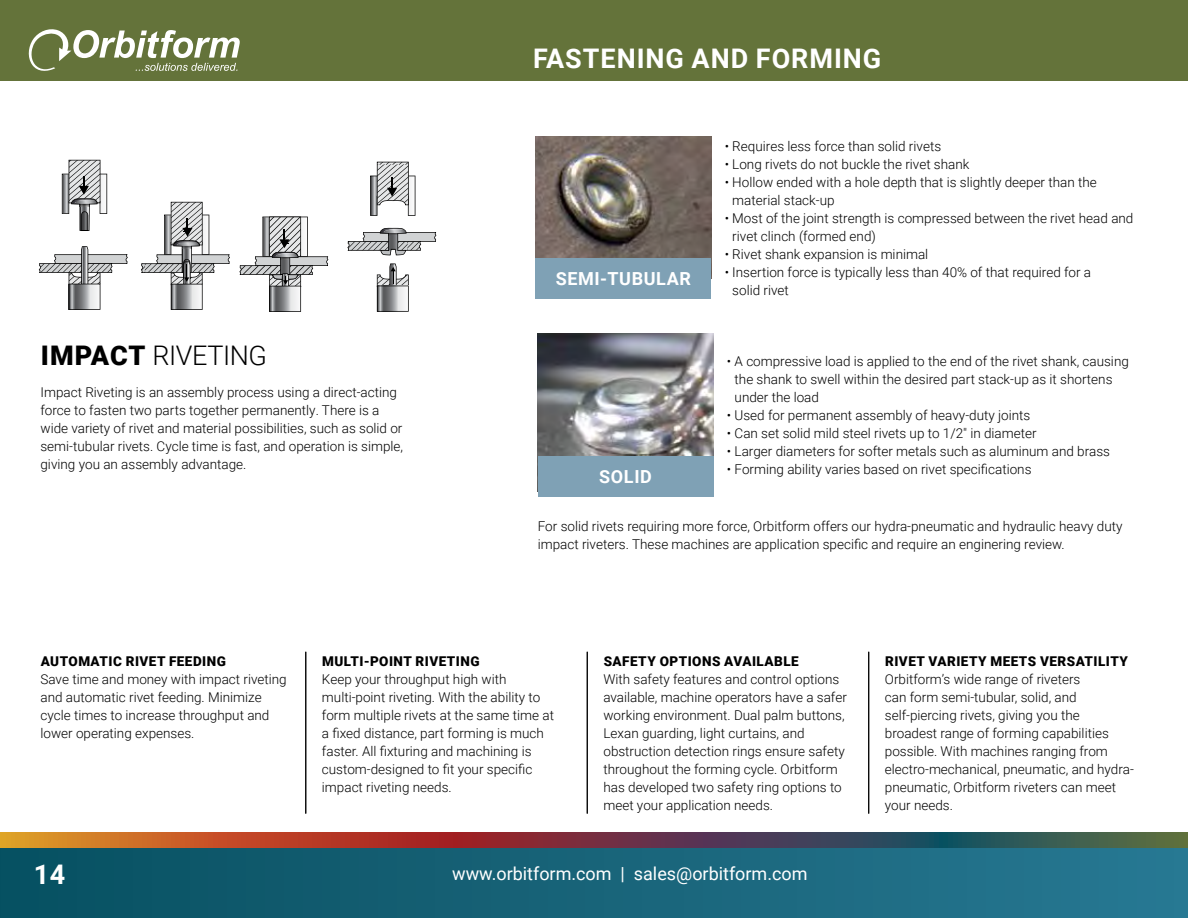
<style>
.page{position:relative;width:1188px;height:918px;background:#fff}
.page>*{position:absolute;margin:0;border:0;box-sizing:border-box;transform-origin:0 0}
.t1{font:700 27px "Roboto";color:#fff}
.t2{font:300 27px "Roboto";letter-spacing:-.015em;color:#000}
.t3{font:18px "Roboto";color:#fff}
.t4{font:700 18px "Roboto";letter-spacing:.035em;color:#fff}
.t5{font:300 13.5px/18px "Roboto";color:#000}
.t6{font:900 13.5px "Roboto";letter-spacing:.035em;color:#000}
.s1{font-weight:900}
</style>
<div class="page">
<div style="left:0;top:846px;width:1188px;height:72px;background:linear-gradient(to right,#085061,#287892)"></div>
<div style="left:0;top:0;width:1188px;height:81px;background:#64733a"></div>
<svg style="left:0;top:832px;width:1188px;height:16px;background:#7c4b3e"></svg>
<hr style="left:305px;top:652px;width:1px;height:162px;background:#000">
<hr style="left:587px;top:652px;width:1px;height:162px;background:#000">
<hr style="left:868px;top:652px;width:1px;height:162px;background:#000">
<svg style="left:39px;top:246px;width:89px;height:64px"></svg>
<svg style="left:62px;top:160px;width:45px;height:71px"></svg>
<svg style="left:141px;top:202px;width:89px;height:108px"></svg>
<svg style="left:239px;top:217px;width:89px;height:95px"></svg>
<svg style="left:370px;top:162px;width:45px;height:54px"></svg>
<svg style="left:348px;top:228px;width:88px;height:27px"></svg>
<svg style="left:377px;top:264px;width:32px;height:48px"></svg>
<img style="left:538px;top:333px;width:175px;height:123px">
<div style="left:538px;top:456px;width:175px;height:40px;background:#7fa1b5"></div>
<img style="left:536px;top:136px;width:175px;height:123px">
<div style="left:536px;top:259px;width:175px;height:40px;background:#7fa1b5"></div>
<svg style="left:28px;top:29px;width:212px;height:42px"></svg>
<h1 class="t1" style="left:533px;top:40px;width:32px">FASTENING</h1>
<h1 class="t1" style="left:692px;top:40px;width:99px">AN D FORMING</h1>
<h1 class="t2" style="left:41px;top:337px;width:228px"><span class="s1">IMPACT</span> RIVETING</h1>
<p class="t5" style="left:40px;top:383px;width:364px">Impact Riveting is an assembly process using a direct-acting force to fasten two parts together permanently. There is a wide variety of rivet and material possibilities, such as solid or semi-tubular rivets. Cycle time is fast, and operation is simple, giving you an assembly advantage.</p>
<h2 class="t4" style="left:556px;top:266px;width:137px">SEMI-TUBULAR</h2>
<h2 class="t4" style="left:599px;top:464px;width:52px">SOLID</h2>
<p class="t5" style="left:725px;top:137px;width:218px">• Requires less force than solid rivets</p>
<p class="t5" style="left:725px;top:155px;width:246px">• Long rivets do not buckle the rivet shank</p>
<p class="t5" style="left:732px;top:173px;width:366px;text-indent:-8px">• Hollow ended with a hole depth that is slightly deeper than the material stack-up</p>
<p class="t5" style="left:732px;top:209px;width:403px;text-indent:-8px">• Most of the joint strength is compressed between the rivet head and rivet clinch (formed end)</p>
<p class="t5" style="left:725px;top:245px;width:205px">• Rivet shank expansion is minimal</p>
<p class="t5" style="left:732px;top:263px;width:360px;text-indent:-8px">• Insertion force is typically less than 40% of that required for a solid rivet</p>
<p class="t5" style="left:735px;top:351px;width:396px;text-indent:-8px">• A compressive load is applied to the end of the rivet shank, causing the shank to swell within the desired part stack-up as it shortens under the load</p>
<p class="t5" style="left:727px;top:405px;width:305px">• Used for permanent assembly of heavy-duty joints</p>
<p class="t5" style="left:727px;top:423px;width:311px">• Can set solid mild steel rivets up to 1/2" in diameter</p>
<p class="t5" style="left:727px;top:441px;width:385px">• Larger diameters for softer metals such as aluminum and brass</p>
<p class="t5" style="left:727px;top:459px;width:306px">• Forming ability varies based on rivet specifications</p>
<p class="t5" style="left:538px;top:517px;width:586px">For solid rivets requiring more force, Orbitform offers our hydra-pneumatic and hydraulic heavy duty impact riveters. These machines are application specific and require an enginering review.</p>
<p class="t6" style="left:41px;top:652px;width:187px">AUTOMATIC RIVET FEEDING</p>
<p class="t5" style="left:40px;top:670px;width:248px">Save time and money with impact riveting and automatic rivet feeding. Minimize cycle times to increase throughput and lower operating expenses.</p>
<h1 class="t1" style="left:34px;top:856px;width:33px">14</h1>
<p class="t6" style="left:322px;top:652px;width:159px">MULTI-POINT RIVETING</p>
<p class="t5" style="left:322px;top:670px;width:234px">Keep your throughput high with multi‑point riveting. With the ability to form multiple rivets at the same time at a fixed distance, part forming is much faster. All fixturing and machining is custom-designed to fit your specific impact riveting needs.</p>
<p class="t6" style="left:604px;top:652px;width:197px">SAFETY OPTIONS AVAILABLE</p>
<p class="t5" style="left:603px;top:670px;width:245px">With safety features and control options available, machine operators have a safer working environment. Dual palm buttons, Lexan guarding, light curtains, and obstruction detection rings ensure safety throughout the forming cycle. Orbitform has developed two safety ring options to meet your application needs.</p>
<h2 class="t3" style="left:452px;top:861px;width:357px">www.orbitform.com | sales@orbitform.com</h2>
<p class="t6" style="left:885px;top:652px;width:244px">RIVET VARIETY MEETS VERSATILITY</p>
<p class="t5" style="left:885px;top:670px;width:250px">Orbitform’s wide range of riveters<br>can form semi-tubular, solid, and self‑piercing rivets, giving you the broadest range of forming capabilities possible. With machines ranging from electro‑mechanical, pneumatic, and hydra&shy;pneumatic, Orbitform riveters can meet your needs.</p>
</div>
